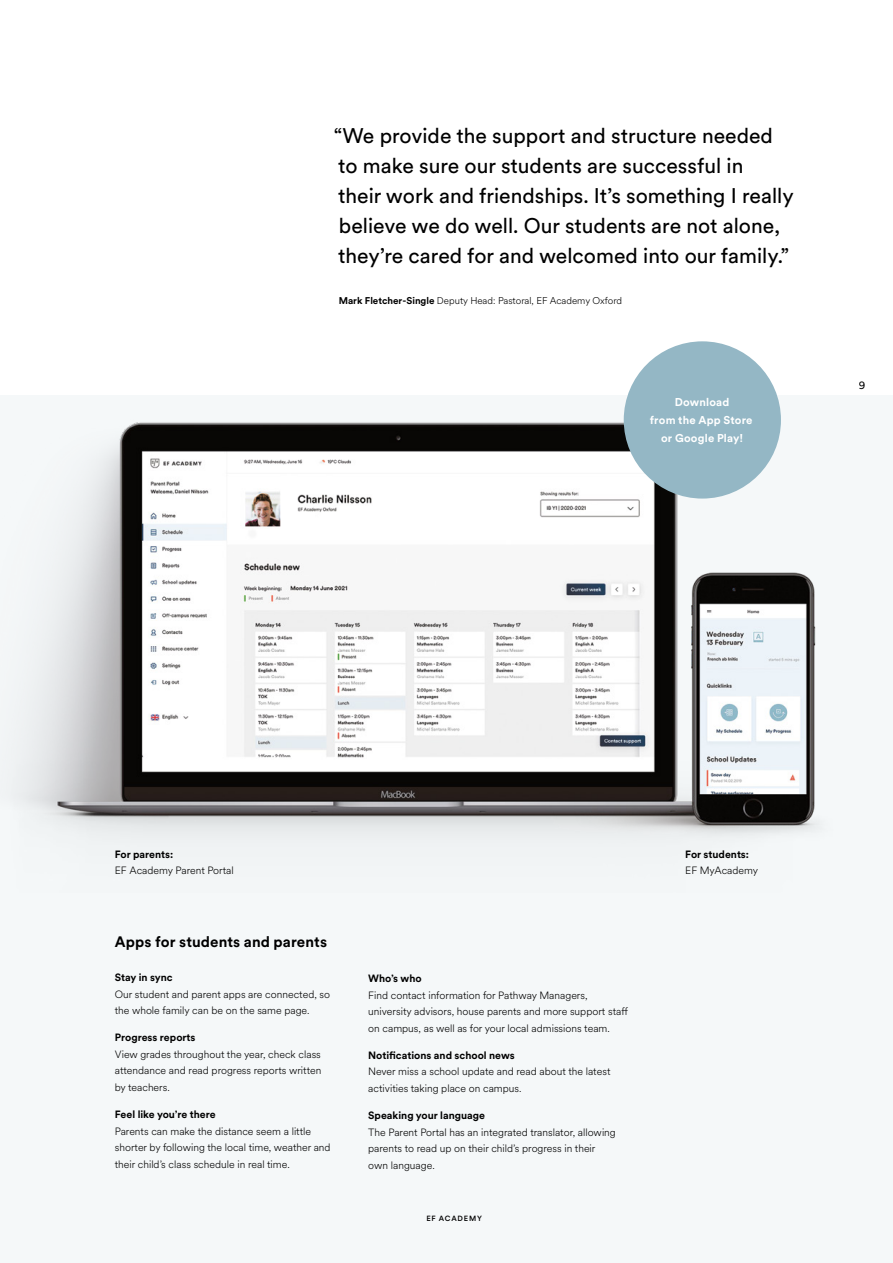
<style>
.page{position:relative;width:893px;height:1263px;background:#fff}
.page>*{position:absolute;margin:0;border:0;box-sizing:border-box;transform-origin:0 0}
.Quote_large{font:21px/30px "EF Circular";color:#000}
.Body_HEADING_2_5{font:700 15px "EF Circular";letter-spacing:.005em;color:#000}
.t1{font:700 11.25px/18px "EF Circular";letter-spacing:.02em;color:#fff;text-align:center}
.FRAME_body_text{font:300 10.5px/16.5px "EF Circular";color:#000}
.FRAME_subheading{font:700 10.5px "EF Circular";color:#000}
.FRAME_body_text-2{font:700 10.5px/16.5px "EF Circular";color:#000}
.t2{font:10.5px "EF Circular";color:#000}
.QUOTE_name_surname{font:300 9.75px "EF Circular";color:#000}
.t3{font:500 7.5px "EF Circular";letter-spacing:.11em;color:#000}
.s1{font-weight:700}
.s2{font-weight:300}
</style>
<div class="page">
<div style="left:0;top:395px;width:893px;height:868px;background:#f5f8f9"></div>
<img style="left:18px;top:398px;width:800px;height:438px">
<div style="left:624px;top:341px;width:157px;height:158px;background:#94b7c5;border-radius:50%"></div>
<p class="Quote_large" style="left:334px;top:120px;width:461px">“We provide the support and structure needed to make sure our students are successful in<br>their work and friendships. It’s something I really believe we do well. Our students are not alone, they’re cared for and welcomed into our family.”</p>
<p class="QUOTE_name_surname" style="left:339px;top:294px;width:285px"><span class="s1">Mark Fletcher-Single</span> Deputy Head: Pastoral, EF Academy Oxford</p>
<p class="t1" style="left:650px;top:393px;width:104px">Download<br>from the App Store or Google Play!</p>
<p class="t2" style="left:859px;top:379px;width:8px">9</p>
<p class="FRAME_body_text" style="left:115px;top:845px;width:120px"><span class="s1">For parents:<br></span>EF Academy Parent Portal</p>
<p class="FRAME_body_text-2" style="left:685px;top:845px;width:74px">For students:<br><span class="s2">EF MyAcademy</span></p>
<p class="Body_HEADING_2_5" style="left:115px;top:932px;width:214px">Apps for students and parents</p>
<p class="FRAME_subheading" style="left:115px;top:970px;width:59px">Stay in sync</p>
<p class="FRAME_body_text" style="left:115px;top:985px;width:217px">Our student and parent apps are connected, so the whole family can be on the same page.</p>
<p class="FRAME_subheading" style="left:115px;top:1030px;width:82px">Progress reports</p>
<p class="FRAME_body_text" style="left:115px;top:1045px;width:208px;text-align:justify">View grades throughout the year, check class attendance and read progress reports written by teachers.</p>
<p class="FRAME_subheading" style="left:115px;top:1107px;width:102px">Feel like you’re there</p>
<p class="FRAME_body_text" style="left:115px;top:1122px;width:217px">Parents can make the distance seem a little shorter by following the local time, weather and their child’s class schedule in real time.</p>
<p class="FRAME_subheading" style="left:368px;top:971px;width:55px">Who’s who</p>
<p class="FRAME_body_text" style="left:368px;top:986px;width:261px">Find contact information for Pathway Managers, university advisors, house parents and more support staff on campus, as well as for your local admissions team.</p>
<p class="FRAME_subheading" style="left:368px;top:1048px;width:148px">Notifications and school news</p>
<p class="FRAME_body_text" style="left:368px;top:1063px;width:244px">Never miss a school update and read about the latest activities taking place on campus.</p>
<p class="FRAME_subheading" style="left:368px;top:1108px;width:118px">Speaking your language</p>
<p class="FRAME_body_text" style="left:368px;top:1123px;width:249px">The Parent Portal has an integrated translator, allowing parents to read up on their child’s progress in their own language.</p>
<p class="t3" style="left:426px;top:1213px;width:57px">EF ACADEMY</p>
</div>
